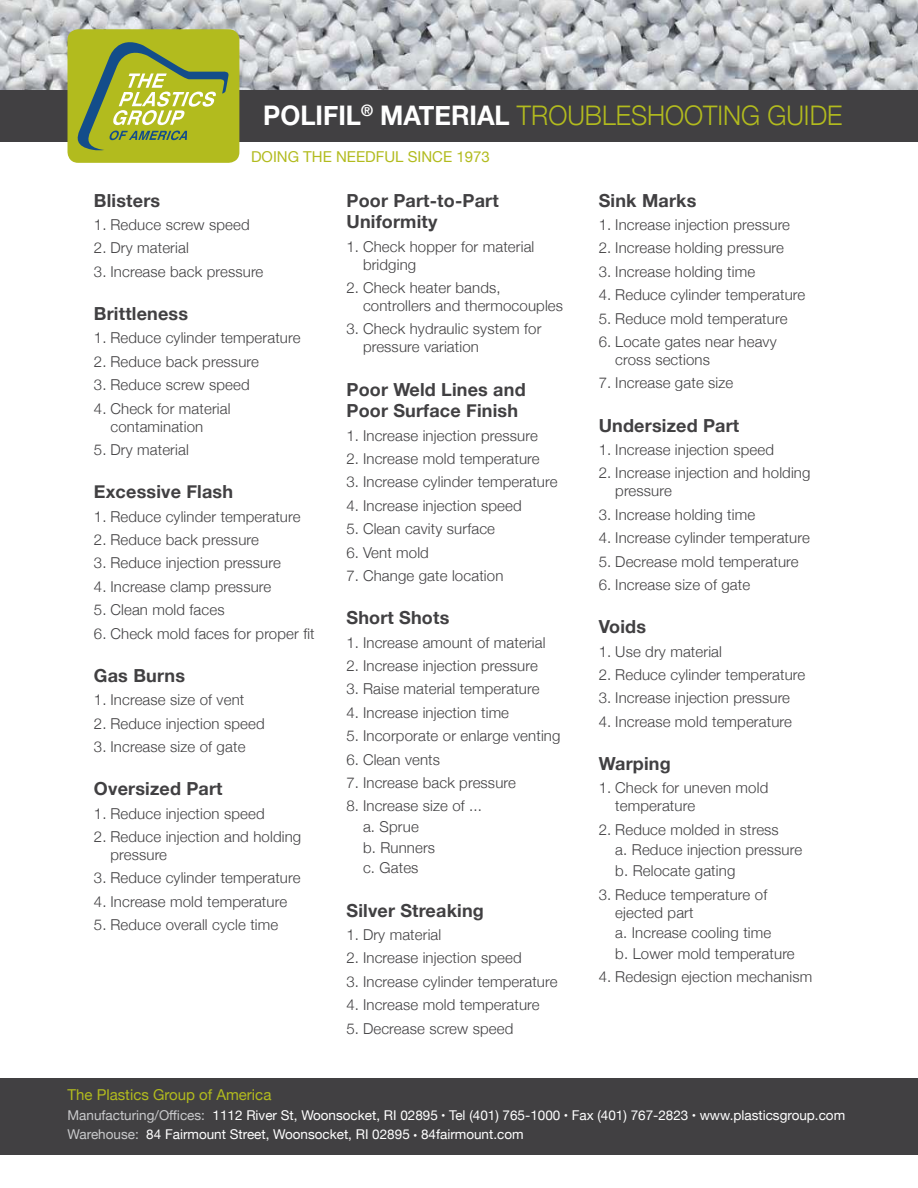
<style>
.page{position:relative;width:918px;height:1188px;background:#fff}
.page>*{position:absolute;margin:0;border:0;box-sizing:border-box;transform-origin:0 0}
.t1{font:300 27px "Helvetica Neue";color:#b2bb1e;scale:.95 1}
.t2{font:700 18px/21.6px "Helvetica Neue";letter-spacing:.01em;color:#414042}
.t3{font:300 15px/18px "Helvetica Neue";letter-spacing:.01em;color:#414042}
.t4{font:15px "Helvetica Neue";color:#b2bb1e}
.t5{font:13.5px/19.5px "Helvetica Neue";color:#fff}
.s1{font-weight:700;color:#fff}
.s2{color:#c9cacc}
.s3{font-size:7.5px}
</style>
<div class="page">
<img style="left:0;top:0;width:918px;height:90px">
<div style="left:0;top:90px;width:918px;height:51px;background:#414042"></div>
<div style="left:68px;top:29px;width:171px;height:134px;background:#b2bb1e;border-radius:11px"></div>
<svg style="left:77px;top:42px;width:152px;height:109px"></svg>
<div style="left:0;top:1078px;width:918px;height:76px;background:#414042"></div>
<h1 class="t1" style="left:263px;top:94px;width:611px"><span class="s1">POLIFIL</span><sup>®</sup> <span class="s1">MATERIAL</span> TROUBLESHOOTING GUIDE</h1>
<p class="t4" style="left:251px;top:144px;width:240px">DOING THE NEEDFUL SINCE 1973</p>
<p class="t2" style="left:94px;top:188px;width:68px">Blisters</p>
<p class="t3" style="left:94px;top:215px;width:157px">1. Reduce screw speed</p>
<p class="t3" style="left:94px;top:238px;width:96px">2. Dry material</p>
<p class="t3" style="left:94px;top:262px;width:171px">3. Increase back pressure</p>
<p class="t2" style="left:94px;top:302px;width:96px">Brittleness</p>
<p class="t3" style="left:94px;top:328px;width:208px">1. Reduce cylinder temperature</p>
<p class="t3" style="left:94px;top:352px;width:166px">2. Reduce back pressure</p>
<p class="t3" style="left:94px;top:375px;width:157px">3. Reduce screw speed</p>
<p class="t3" style="left:110px;top:398px;width:122px;text-indent:-16px">4. Check for material contamination</p>
<p class="t3" style="left:94px;top:440px;width:96px">5. Dry material</p>
<p class="t2" style="left:94px;top:480px;width:141px">Excessive Flash</p>
<p class="t3" style="left:94px;top:506px;width:208px">1. Reduce cylinder temperature</p>
<p class="t3" style="left:94px;top:530px;width:166px">2. Reduce back pressure</p>
<p class="t3" style="left:94px;top:553px;width:188px">3. Reduce injection pressure</p>
<p class="t3" style="left:94px;top:577px;width:179px">4. Increase clamp pressure</p>
<p class="t3" style="left:94px;top:600px;width:132px">5. Clean mold faces</p>
<p class="t3" style="left:94px;top:623px;width:222px">6. Check mold faces for proper fit</p>
<p class="t2" style="left:94px;top:664px;width:93px">Gas Burns</p>
<p class="t3" style="left:94px;top:690px;width:152px">1. Increase size of vent</p>
<p class="t3" style="left:94px;top:713px;width:172px">2. Reduce injection speed</p>
<p class="t3" style="left:94px;top:737px;width:153px">3. Increase size of gate</p>
<p class="t2" style="left:94px;top:777px;width:130px">Oversized Part</p>
<p class="t3" style="left:94px;top:803px;width:172px">1. Reduce injection speed</p>
<p class="t3" style="left:110px;top:827px;width:192px;text-indent:-16px">2. Reduce injection and holding pressure</p>
<p class="t3" style="left:94px;top:868px;width:208px">3. Reduce cylinder temperature</p>
<p class="t3" style="left:94px;top:892px;width:195px">4. Increase mold temperature</p>
<p class="t3" style="left:94px;top:915px;width:186px">5. Reduce overall cycle time</p>
<p class="t2" style="left:347px;top:188px;width:154px">Poor Part-to-Part<br>Uniformity</p>
<p class="t3" style="left:363px;top:236px;width:173px;text-indent:-16px">1. Check hopper for material bridging</p>
<p class="t3" style="left:363px;top:278px;width:202px;text-indent:-16px">2. Check heater bands, controllers and thermocouples</p>
<p class="t3" style="left:363px;top:319px;width:180px;text-indent:-16px">3. Check hydraulic system for pressure variation</p>
<p class="t2" style="left:347px;top:377px;width:181px">Poor Weld Lines and<br>Poor Surface Finish</p>
<p class="t3" style="left:347px;top:425px;width:193px">1. Increase injection pressure</p>
<p class="t3" style="left:347px;top:449px;width:195px">2. Increase mold temperature</p>
<p class="t3" style="left:347px;top:472px;width:213px">3. Increase cylinder temperature</p>
<p class="t3" style="left:347px;top:496px;width:177px">4. Increase injection speed</p>
<p class="t3" style="left:347px;top:519px;width:150px">5. Clean cavity surface</p>
<p class="t3" style="left:347px;top:542px;width:84px">6. Vent mold</p>
<p class="t3" style="left:347px;top:566px;width:158px">7. Change gate location</p>
<p class="t2" style="left:347px;top:606px;width:104px">Short Shots</p>
<p class="t3" style="left:347px;top:632px;width:201px">1. Increase amount of material</p>
<p class="t3" style="left:347px;top:656px;width:193px">2. Increase injection pressure</p>
<p class="t3" style="left:347px;top:679px;width:195px">3. Raise material temperature</p>
<p class="t3" style="left:347px;top:703px;width:164px">4. Increase injection time</p>
<p class="t3" style="left:347px;top:726px;width:215px">5. Incorporate or enlarge venting</p>
<p class="t3" style="left:347px;top:749px;width:95px">6. Clean vents</p>
<p class="t3" style="left:347px;top:773px;width:171px">7. Increase back pressure</p>
<p class="t3" style="left:363px;top:795px;width:121px;line-height:20.7px;text-indent:-16px">8. Increase size of ... a. Sprue<br>b. Runners<br>c. Gates</p>
<p class="t2" style="left:347px;top:898px;width:139px">Silver Streaking</p>
<p class="t3" style="left:347px;top:925px;width:96px">1. Dry material</p>
<p class="t3" style="left:347px;top:948px;width:177px">2. Increase injection speed</p>
<p class="t3" style="left:347px;top:972px;width:213px">3. Increase cylinder temperature</p>
<p class="t3" style="left:347px;top:995px;width:195px">4. Increase mold temperature</p>
<p class="t3" style="left:347px;top:1018px;width:168px">5. Decrease screw speed</p>
<p class="t2" style="left:599px;top:188px;width:99px">Sink Marks</p>
<p class="t3" style="left:599px;top:215px;width:193px">1. Increase injection pressure</p>
<p class="t3" style="left:599px;top:238px;width:187px">2. Increase holding pressure</p>
<p class="t3" style="left:599px;top:262px;width:158px">3. Increase holding time</p>
<p class="t3" style="left:599px;top:285px;width:208px">4. Reduce cylinder temperature</p>
<p class="t3" style="left:599px;top:308px;width:190px">5. Reduce mold temperature</p>
<p class="t3" style="left:615px;top:332px;width:163px;text-indent:-16px">6. Locate gates near heavy cross sections</p>
<p class="t3" style="left:599px;top:373px;width:136px">7. Increase gate size</p>
<p class="t2" style="left:599px;top:413px;width:142px">Undersized Part</p>
<p class="t3" style="left:599px;top:440px;width:177px">1. Increase injection speed</p>
<p class="t3" style="left:615px;top:463px;width:197px;text-indent:-16px">2. Increase injection and holding pressure</p>
<p class="t3" style="left:599px;top:505px;width:158px">3. Increase holding time</p>
<p class="t3" style="left:599px;top:528px;width:213px">4. Increase cylinder temperature</p>
<p class="t3" style="left:599px;top:551px;width:201px">5. Decrease mold temperature</p>
<p class="t3" style="left:599px;top:575px;width:153px">6. Increase size of gate</p>
<p class="t2" style="left:599px;top:615px;width:49px">Voids</p>
<p class="t3" style="left:599px;top:641px;width:125px">1. Use dry material</p>
<p class="t3" style="left:599px;top:665px;width:208px">2. Reduce cylinder temperature</p>
<p class="t3" style="left:599px;top:688px;width:193px">3. Increase injection pressure</p>
<p class="t3" style="left:599px;top:712px;width:195px">4. Increase mold temperature</p>
<p class="t2" style="left:599px;top:752px;width:74px">Warping</p>
<p class="t3" style="left:615px;top:778px;width:155px;text-indent:-16px">1. Check for uneven mold temperature</p>
<p class="t3" style="left:615px;top:818px;width:188px;line-height:20.7px;text-indent:-16px">2. Reduce molded in stress<br>a. Reduce injection pressure b. Relocate gating</p>
<p class="t3" style="left:615px;top:884px;width:153px;text-indent:-16px">3. Reduce temperature of ejected part</p>
<p class="t3" style="left:615px;top:922px;width:181px;line-height:20.7px">a. Increase cooling time<br>b. Lower mold temperature</p>
<p class="t3" style="left:599px;top:967px;width:215px">4. Redesign ejection mechanism</p>
<p class="t4" style="left:68px;top:1082px;width:205px">The Plastics Group of America</p>
<p class="t5" style="left:67px;top:1104px;width:779px"><span class="s2">Manufacturing/Offices:</span> 1112 River St, Woonsocket, RI 02895 <span class="s3">•</span> Tel (401) 765-1000 <span class="s3">•</span> Fax (401) 767-2823 <span class="s3">•</span> www.plasticsgroup.com<br><span class="s2">Warehouse:</span> 84 Fairmount Street, Woonsocket, RI 02895 <span class="s3">•</span> 84fairmount.com</p>
</div>
